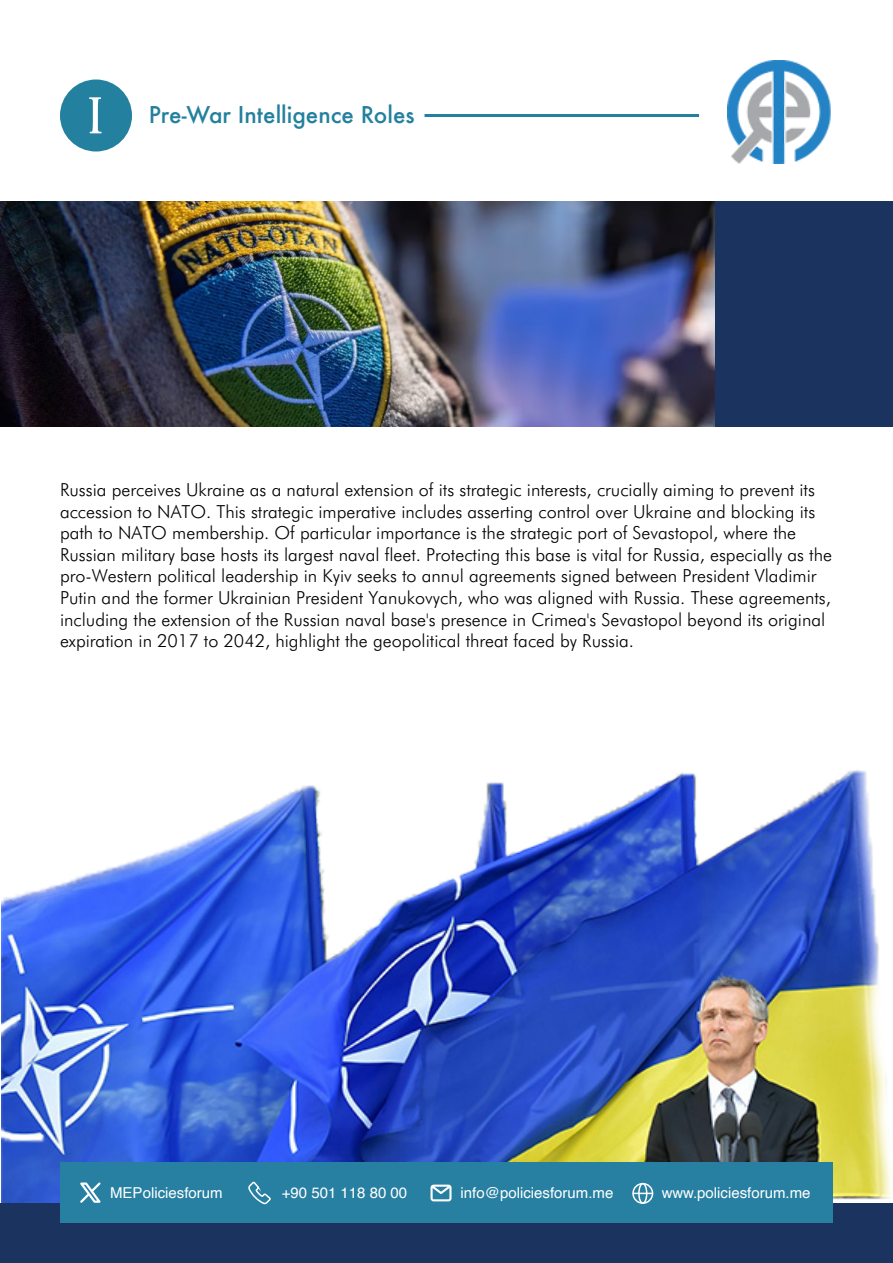
<style>
.page{position:relative;width:893px;height:1263px;background:#fff}
.page>*{position:absolute;margin:0;border:0;box-sizing:border-box;transform-origin:0 0}
.t1{font:54px "Apolline Std";color:#fff}
.t2{font:500 22.5px "Futura";color:#23809e}
.t3{font:300 18px/21.6px "Futura BT";color:#000}
.t4{font:15px "Helvetica";color:#fff}
</style>
<div class="page">
<img style="left:2px;top:79px;width:891px;height:1184px">
<div style="left:60px;top:80px;width:72px;height:72px;background:#23809e;border-radius:50%"></div>
<img style="left:727px;top:60px;width:111px;height:104px">
<hr style="left:424px;top:114px;width:275px;height:3px;background:#23809e">
<div style="left:0;top:1203px;width:892px;height:60px;background:#1a335f"></div>
<div style="left:60px;top:1163px;width:772px;height:60px;background:#2780a2"></div>
<div style="left:632px;top:1183px;width:21px;height:21px;border:2px solid #fff;border-radius:50%"></div>
<div style="left:638px;top:1183px;width:9px;height:21px;border:2px solid #fff;border-radius:50%"></div>
<svg style="left:633px;top:1193px;width:19px;height:1px"></svg>
<svg style="left:248px;top:1181px;width:23px;height:24px"></svg>
<svg style="left:80px;top:1182px;width:21px;height:21px"></svg>
<svg style="left:430px;top:1184px;width:22px;height:17px"></svg>
<img style="left:0;top:201px;width:716px;height:225px">
<div style="left:716px;top:201px;width:176px;height:225px;background:#1a335f"></div>
<h1 class="t1" style="left:87px;top:84px;width:19px">I</h1>
<p class="t2" style="left:149px;top:99px;width:267px">Pre-War Intelligence Roles</p>
<p class="t3" style="left:60px;top:479px;width:773px">Russia perceives Ukraine as a natural extension of its strategic interests, crucially aiming to prevent its accession to NATO. This strategic imperative includes asserting control over Ukraine and blocking its path to NATO membership. Of particular importance is the strategic port of Sevastopol, where the Russian military base hosts its largest naval fleet. Protecting this base is vital for Russia, especially as the pro-Western political leadership in Kyiv seeks to annul agreements signed between President Vladimir Putin and the former Ukrainian President Yanukovych, who was aligned with Russia. These agreements, including the extension of the Russian naval base's presence in Crimea's Sevastopol beyond its original expiration in 2017 to 2042, highlight the geopolitical threat faced by Russia.</p>
<p class="t4" style="left:110px;top:1181px;width:114px">MEPoliciesforum</p>
<p class="t4" style="left:282px;top:1181px;width:127px">+90 501 118 80 00</p>
<p class="t4" style="left:461px;top:1181px;width:154px">info@policiesforum.me</p>
<p class="t4" style="left:662px;top:1181px;width:150px">www.policiesforum.me</p>
</div>
